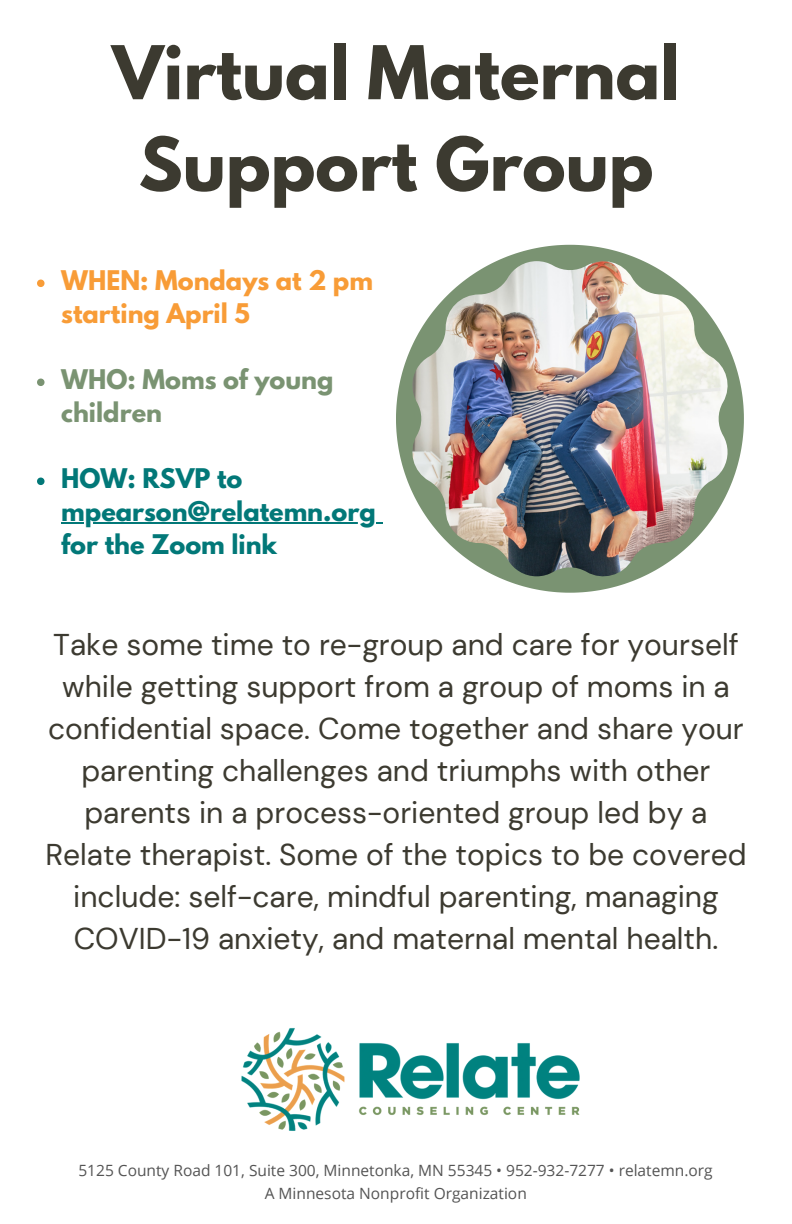
<style>
.page{position:relative;width:792px;height:1224px;background:#fff}
.page>*{position:absolute;margin:0;border:0;box-sizing:border-box;transform-origin:0 0}
.t1{font:700 65.6px "League Spartan";color:#3c3a30}
.t2{font:30px/42px "DM Sans";color:#3c3a30;text-align:center}
.t3{font:700 24px/33px "League Spartan";color:#027878}
.t4{font:700 24px/33px "League Spartan";color:#f89c37}
.t5{font:700 24px/33px "League Spartan";color:#7a9372}
.t6{font:15.6px "Open Sans";color:#545454}
</style>
<div class="page">
<svg style="left:396px;top:245px;width:348px;height:348px"></svg>
<img style="left:241px;top:1028px;width:339px;height:103px">
<img style="left:412px;top:261px;width:316px;height:315px">
<svg style="left:37px;top:280px;width:8px;height:7px"></svg>
<svg style="left:37px;top:379px;width:8px;height:7px"></svg>
<svg style="left:37px;top:478px;width:8px;height:7px"></svg>
<hr style="left:61px;top:523px;width:315px;height:1px;background:#027878">
<p class="t1" style="left:112px;top:40px;width:569px">Virtual Maternal</p>
<p class="t1" style="left:139px;top:132px;width:516px">Support Group</p>
<p class="t4" style="left:61px;top:267px;width:313px">WHEN: Mondays at 2 pm starting April 5</p>
<p class="t5" style="left:61px;top:366px;width:274px">WHO: Moms of young children</p>
<p class="t3" style="left:61px;top:465px;width:316px">HOW: RSVP to mpearson@relatemn.org</p>
<p class="t3" style="left:61px;top:531px;width:217px">for the Zoom link</p>
<p class="t2" style="left:45px;top:623px;width:703px">Take some time to re-group and care for yourself while getting support from a group of moms in a confidential space. Come together and share your parenting challenges and triumphs with other parents in a process-oriented group led by a Relate therapist. Some of the topics to be covered include: self-care, mindful parenting, managing COVID-19 anxiety, and maternal mental health.</p>
<p class="t6" style="left:78px;top:1160px;width:636px">5125 County Road 101, Suite 300, Minnetonka, MN 55345 • 952-932-7277 • relatemn.org</p>
<p class="t6" style="left:265px;top:1182px;width:264px">A Minnesota Nonprofit Organization</p>
</div>
